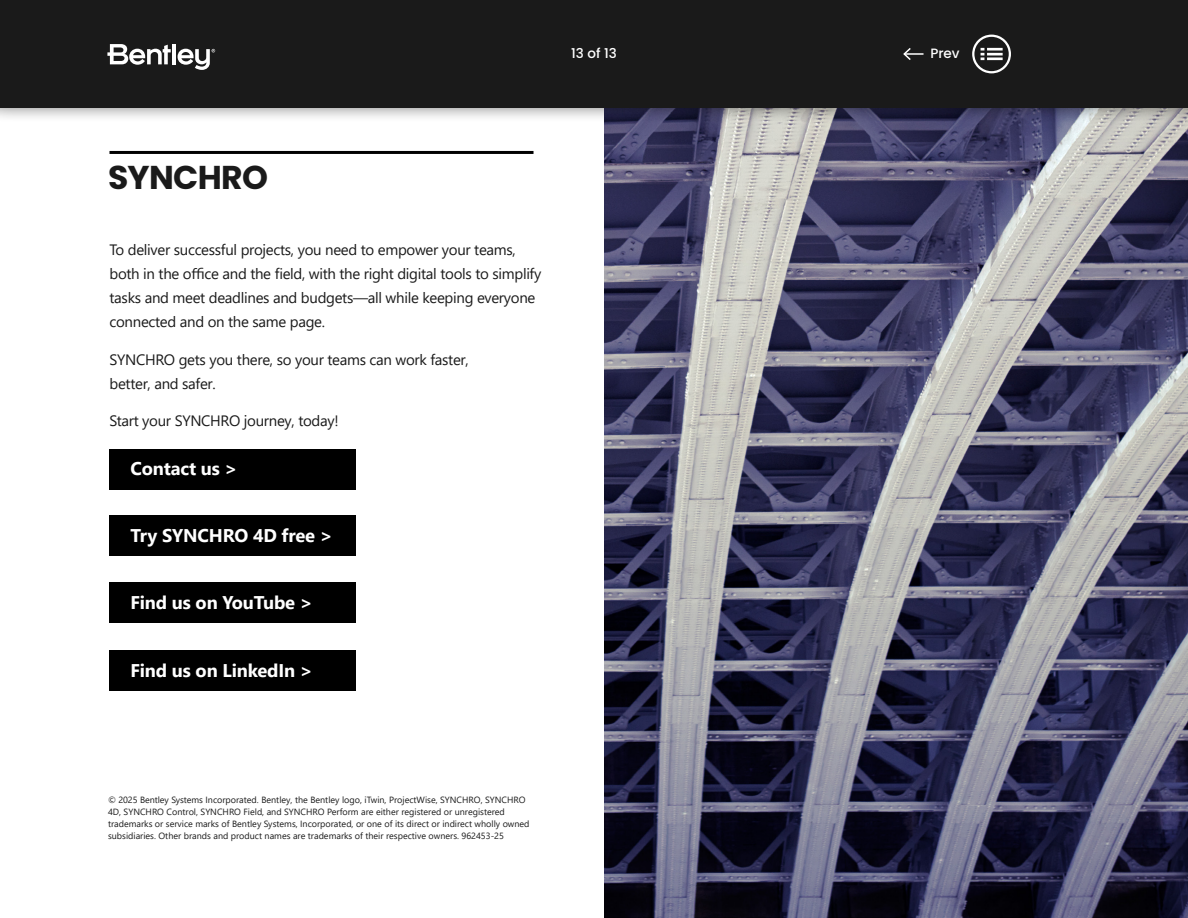
<style>
.page{position:relative;width:1188px;height:918px;background:#fff}
.page>*{position:absolute;margin:0;border:0;box-sizing:border-box;transform-origin:0 0}
.t1{font:700 33px "Poppins";letter-spacing:-.02em;color:#1a1a1a}
.t2{font:700 18.3px "Segoe UI";letter-spacing:-.01em;color:#fff}
.t3{font:15px/24px "Segoe UI";letter-spacing:-.02em;color:#1a1a1a}
.t4{font:500 13.5px "Poppins";color:#fff}
.t5{font:9px/12px "Segoe UI";color:#1a1a1a}
</style>
<div class="page">
<img style="left:605px;top:123px;width:583px;height:795px">
<div style="left:0;top:0;width:1188px;height:123px;background:#000;opacity:.75"></div>
<div style="left:0;top:0;width:1188px;height:108px;background:#1a1a1a"></div>
<svg style="left:107px;top:44px;width:64px;height:21px"></svg>
<hr style="left:172px;top:44px;width:4px;height:20px;background:#fff">
<svg style="left:178px;top:49px;width:37px;height:21px"></svg>
<hr style="left:904px;top:53px;width:20px;height:2px;background:#fff">
<svg style="left:903px;top:48px;width:9px;height:12px"></svg>
<svg style="left:972px;top:35px;width:39px;height:38px"></svg>
<hr style="left:110px;top:151px;width:424px;height:3px;background:#000">
<div style="left:110px;top:516px;width:246px;height:40px;background:#000"></div>
<div style="left:110px;top:582px;width:246px;height:41px;background:#000"></div>
<div style="left:110px;top:650px;width:246px;height:40px;background:#000"></div>
<div style="left:110px;top:449px;width:246px;height:40px;background:#000"></div>
<h3 class="t4" style="left:571px;top:46px;width:47px">13 of 13</h3>
<h3 class="t4" style="left:930px;top:46px;width:31px">Prev</h3>
<h1 class="t1" style="left:108px;top:157px;width:162px">SYNCHRO</h1>
<h3 class="t3" style="left:110px;top:239px;width:433px">To deliver successful projects, you need to empower your teams, both in the ofÏce and the field, with the right digital tools to simplify tasks and meet deadlines and budgets—all while keeping everyone connected and on the same page.</h3>
<h3 class="t3" style="left:110px;top:349px;width:361px">SYNCHRO gets you there, so your teams can work faster, better, and safer.</h3>
<h3 class="t3" style="left:110px;top:410px;width:231px">Start your SYNCHRO journey, today!</h3>
<h2 class="t2" style="left:131px;top:462px;width:109px">Contact us &gt;</h2>
<h2 class="t2" style="left:131px;top:528px;width:204px">Try SYNCHRO 4D free &gt;</h2>
<h2 class="t2" style="left:131px;top:595px;width:184px">Find us on YouTube &gt;</h2>
<h2 class="t2" style="left:131px;top:663px;width:184px">Find us on LinkedIn &gt;</h2>
<p class="t5" style="left:108px;top:794px;width:423px">© 2025 Bentley Systems Incorporated. Bentley, the Bentley logo, iTwin, ProjectWise, SYNCHRO, SYNCHRO 4D, SYNCHRO Control, SYNCHRO Field, and SYNCHRO Perform are either registered or unregistered trademarks or service marks of Bentley Systems, Incorporated, or one of its direct or indirect wholly owned subsidiaries. Other brands and product names are trademarks of their respective owners. 962453-25</p>
</div>
